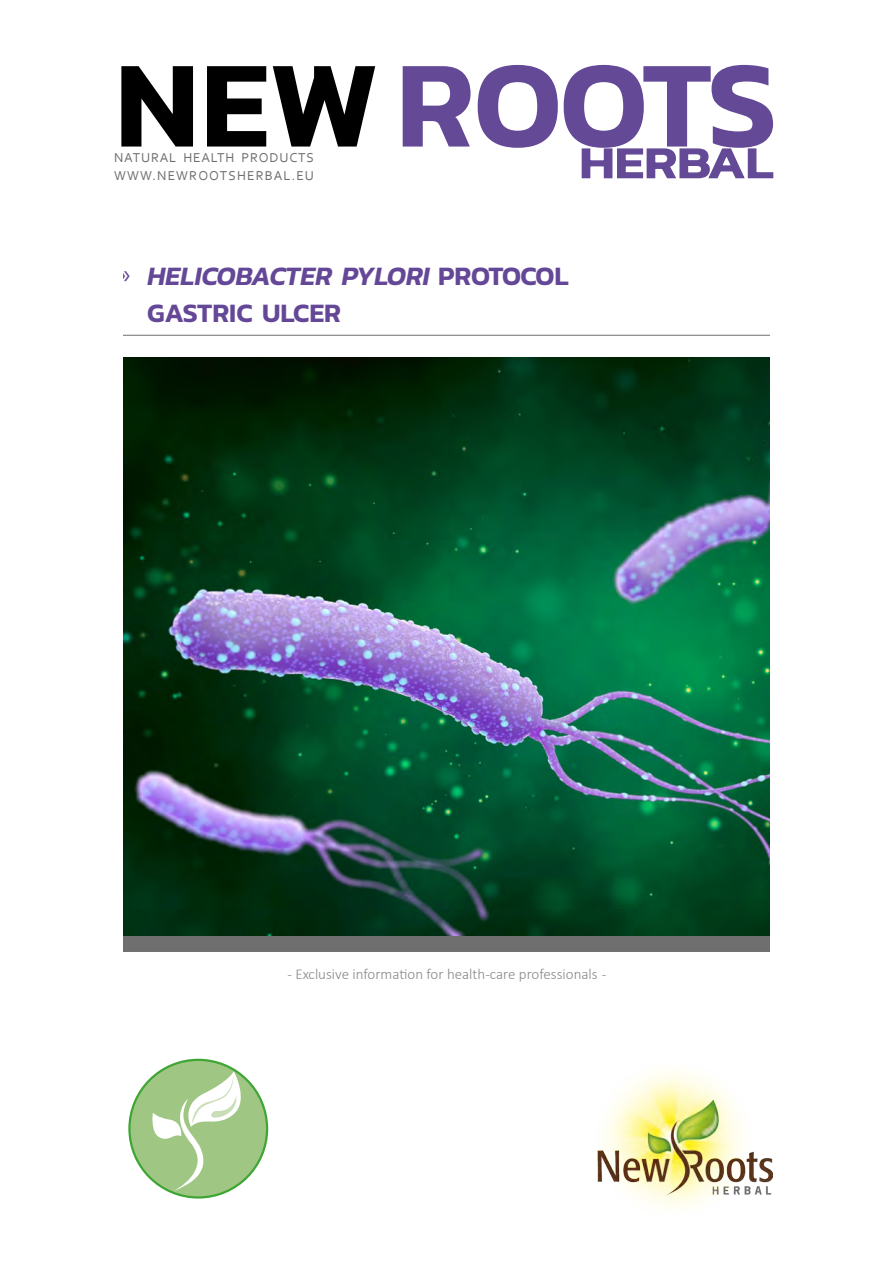
<style>
.page{position:relative;width:893px;height:1263px;background:#fff}
.page>*{position:absolute;margin:0;border:0;box-sizing:border-box;transform-origin:0 0}
.t1{font:600 124.8px "Kanit";letter-spacing:-.01em;color:#644997}
.t2{font:italic 600 27px "Kanit";color:#644897}
.t3{font:600 27px "Kanit";color:#644897}
.t4{font:300 15px "Calibri";color:#878787}
.t5{font:13.5px/18px "Corbel";letter-spacing:.06em;color:#706f6f}
.s1{color:#000}
.s2{font-family:"Myriad Pro";font-weight:400;font-style:normal}
.s3{font-style:normal}
</style>
<div class="page">
<div style="left:117px;top:931px;width:656px;height:21px;background:#706f6f"></div>
<div style="left:129px;top:1060px;width:138px;height:137px;background:#9fc783;border-radius:50%"></div>
<svg style="left:152px;top:1071px;width:89px;height:120px"></svg>
<img style="left:597px;top:1071px;width:175px;height:137px">
<img style="left:122px;top:357px;width:649px;height:578px">
<hr style="left:116px;top:335px;width:657px;height:1px;background:#706f6f">
<svg style="left:581px;top:148px;width:193px;height:31px"></svg>
<h1 class="t1" style="left:115px;top:9px;width:663px"><span class="s1">NEW</span> ROOTS</h1>
<p class="t5" style="left:114px;top:149px;width:201px">NATURAL HEALTH PRODUCTS<br>WWW.NEWROOTSHERBAL.EU</p>
<h2 class="t2" style="left:119px;top:255px;width:451px"><span class="s2">»</span> HELICOBACTER PYLORI <span class="s3">P R OTO C O L</span></h2>
<h2 class="t3" style="left:147px;top:293px;width:196px">GASTRIC ULCER</h2>
<p class="t4" style="left:287px;top:964px;width:320px">- Exclusive information for health-care professionals -</p>
</div>
